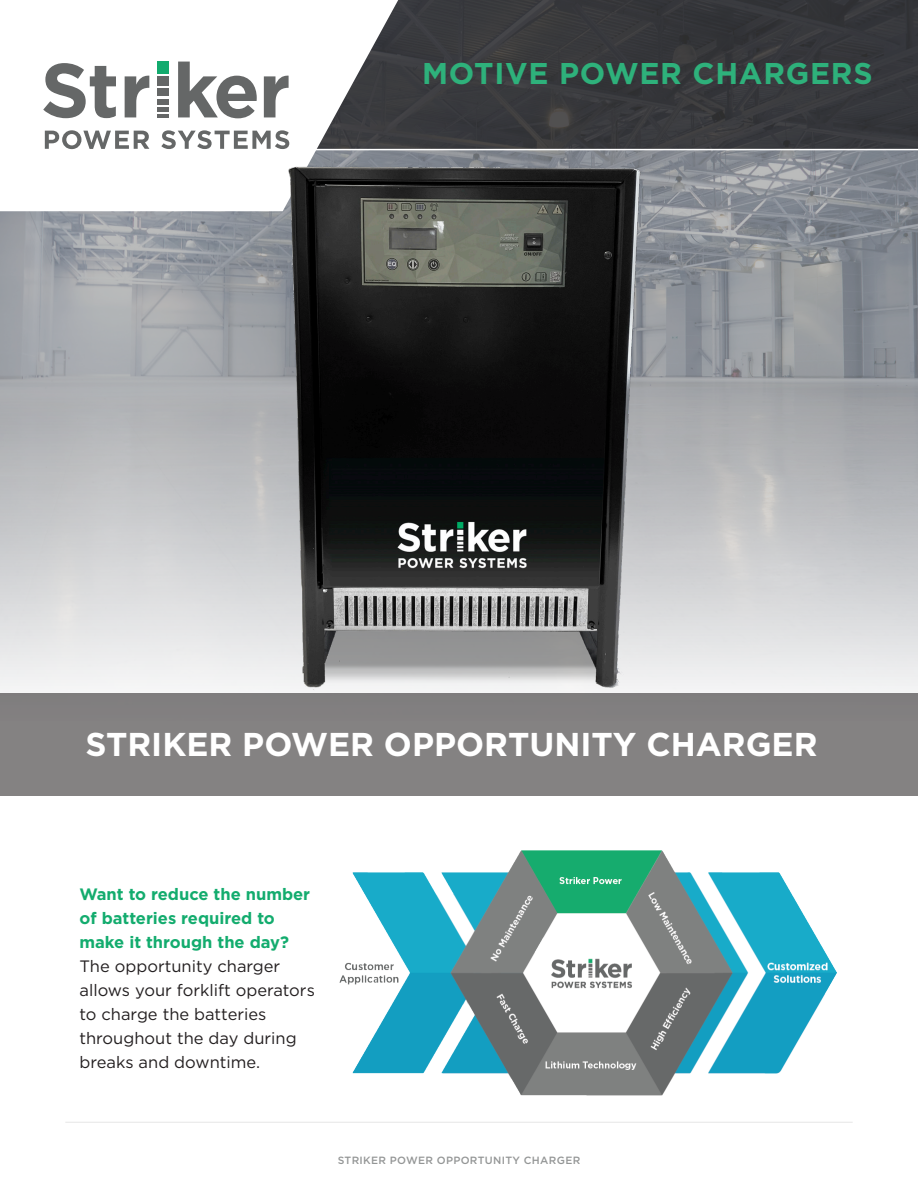
<style>
.page{position:relative;width:918px;height:1188px;background:#fff}
.page>*{position:absolute;margin:0;border:0;box-sizing:border-box;transform-origin:0 0}
.t1{font:700 33px "Gotham HTF";color:#fff}
.t2{font:700 30px "Gotham HTF";letter-spacing:.025em;color:#2eb17b}
.t3{font:16.5px/24px "Gotham HTF";color:#231f20}
.t4{font:500 10.5px "Gotham HTF";letter-spacing:.03em;color:#949696}
.s1{font-weight:700;color:#13ac6e}
</style>
<div class="page">
<hr style="left:65px;top:1122px;width:788px;height:1px;background:#e6e6e6">
<img style="left:0;top:150px;width:918px;height:543px">
<div style="left:212px;top:0;width:706px;height:149px;background:#37393c"></div>
<svg style="left:0;top:0;width:398px;height:211px"></svg>
<div style="left:0;top:693px;width:918px;height:103px;background:#848282"></div>
<img style="left:339px;top:851px;width:497px;height:245px">
<svg style="left:43px;top:63px;width:73px;height:55px"></svg>
<svg style="left:125px;top:75px;width:24px;height:42px"></svg>
<svg style="left:178px;top:62px;width:79px;height:56px"></svg>
<svg style="left:264px;top:75px;width:25px;height:42px"></svg>
<svg style="left:157px;top:97px;width:12px;height:1px"></svg>
<svg style="left:157px;top:87px;width:12px;height:1px"></svg>
<svg style="left:157px;top:105px;width:12px;height:1px"></svg>
<div style="left:157px;top:76px;width:12px;height:10px;background:#656767"></div>
<div style="left:157px;top:62px;width:12px;height:12px;background:#12ab6e"></div>
<div style="left:157px;top:89px;width:12px;height:7px;background:#656767"></div>
<div style="left:157px;top:99px;width:12px;height:5px;background:#656767"></div>
<hr style="left:157px;top:107px;width:12px;height:4px;background:#656767">
<svg style="left:157px;top:112px;width:12px;height:5px"></svg>
<svg style="left:45px;top:130px;width:104px;height:19px"></svg>
<svg style="left:161px;top:130px;width:128px;height:19px"></svg>
<img style="left:284px;top:158px;width:362px;height:535px">
<p class="t2" style="left:422px;top:57px;width:452px">MOTIVE POWER CHARGERS</p>
<p class="t1" style="left:85px;top:725px;width:734px">STRIKER POWER OPPORTUNITY CHARGER</p>
<p class="t3" style="left:80px;top:882px;width:237px"><span class="s1">Want to reduce the number of batteries required to make it through the day?<br></span>The opportunity charger allows your forklift operators to charge the batteries throughout the day during breaks and downtime.</p>
<p class="t4" style="left:338px;top:1155px;width:244px">STRIKER POWER OPPORTUNITY CHARGER</p>
</div>
